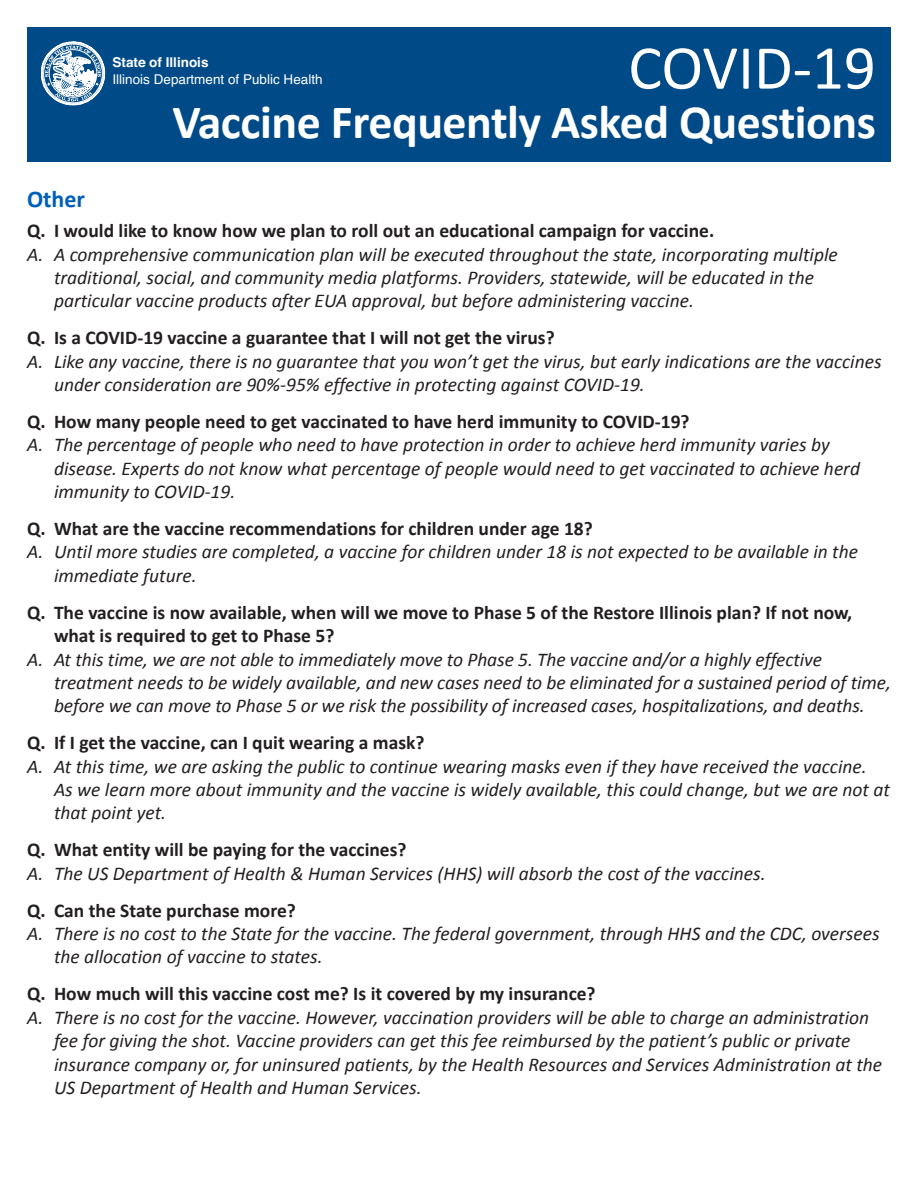
<style>
.page{position:relative;width:918px;height:1188px;background:#fff}
.page>*{position:absolute;margin:0;border:0;box-sizing:border-box;transform-origin:0 0}
.t1{font:63px "Calibri";color:#fff}
.t2{font:700 48px "Calibri";letter-spacing:-.01em;color:#fff}
.Subhead{font:700 24px "Calibri";color:#005fb9}
.Answer{font:italic 19.5px/23.4px "Calibri";color:#231f20}
.Question{font:700 19.5px/23.4px "Calibri";color:#231f20}
.t3{font:13.5px "Helvetica";color:#fff}
.t4{font:700 13.5px "Helvetica";color:#fff}
</style>
<div class="page">
<div style="left:27px;top:27px;width:864px;height:135px;background:#004a87"></div>
<svg style="left:41px;top:42px;width:64px;height:63px"></svg>
<h1 class="t1" style="left:628px;top:28px;width:249px">COVID-19</h1>
<h2 class="t2" style="left:172px;top:91px;width:705px">Vaccine Frequently Asked Questions</h2>
<p class="t4" style="left:113px;top:53px;width:98px">State of Illinois</p>
<p class="t3" style="left:113px;top:70px;width:212px">Illinois Department of Public Health</p>
<p class="Subhead" style="left:27px;top:184px;width:60px">Other</p>
<p class="Question" style="left:27px;top:219px;width:689px">Q. I would like to know how we plan to roll out an educational campaign for vaccine.</p>
<p class="Answer" style="left:54px;top:242px;width:785px;text-indent:-27px">A. A comprehensive communication plan will be executed throughout the state, incorporating multiple traditional, social, and community media platforms. Providers, statewide, will be educated in the particular vaccine products after EUA approval, but before administering vaccine.</p>
<p class="Question" style="left:27px;top:326px;width:529px">Q. Is a COVID-19 vaccine a guarantee that I will not get the virus?</p>
<p class="Answer" style="left:54px;top:349px;width:829px;text-indent:-27px">A. Like any vaccine, there is no guarantee that you won’t get the virus, but early indications are the vaccines under consideration are 90%-95% effective in protecting against COVID-19.</p>
<p class="Question" style="left:27px;top:410px;width:664px">Q. How many people need to get vaccinated to have herd immunity to COVID-19?</p>
<p class="Answer" style="left:54px;top:432px;width:808px;text-indent:-27px">A. The percentage of people who need to have protection in order to achieve herd immunity varies by disease. Experts do not know what percentage of people would need to get vaccinated to achieve herd immunity to COVID-19.</p>
<p class="Question" style="left:27px;top:517px;width:567px">Q. What are the vaccine recommendations for children under age 18?</p>
<p class="Answer" style="left:54px;top:540px;width:806px;text-indent:-27px">A. Until more studies are completed, a vaccine for children under 18 is not expected to be available in the immediate future.</p>
<p class="Question" style="left:54px;top:601px;width:800px;text-indent:-27px">Q. The vaccine is now available, when will we move to Phase 5 of the Restore Illinois plan? If not now, what is required to get to Phase 5?</p>
<p class="Answer" style="left:54px;top:647px;width:838px;text-indent:-27px">A. At this time, we are not able to immediately move to Phase 5. The vaccine and/or a highly effective treatment needs to be widely available, and new cases need to be eliminated for a sustained period of time, before we can move to Phase 5 or we risk the possibility of increased cases, hospitalizations, and deaths.</p>
<p class="Question" style="left:27px;top:731px;width:399px">Q. If I get the vaccine, can I quit wearing a mask?</p>
<p class="Answer" style="left:54px;top:754px;width:837px;text-indent:-27px">A. At this time, we are asking the public to continue wearing masks even if they have received the vaccine.<br>As we learn more about immunity and the vaccine is widely available, this could change, but we are not at that point yet.</p>
<p class="Question" style="left:27px;top:838px;width:381px">Q. What entity will be paying for the vaccines?</p>
<p class="Answer" style="left:27px;top:861px;width:740px">A. The US Department of Health &amp; Human Services (HHS) will absorb the cost of the vaccines.</p>
<p class="Question" style="left:27px;top:898px;width:270px">Q. Can the State purchase more?</p>
<p class="Answer" style="left:54px;top:921px;width:827px;text-indent:-27px">A. There is no cost to the State for the vaccine. The federal government, through HHS and the CDC, oversees the allocation of vaccine to states.</p>
<p class="Question" style="left:27px;top:982px;width:570px">Q. How much will this vaccine cost me? Is it covered by my insurance?</p>
<p class="Answer" style="left:54px;top:1005px;width:830px;text-indent:-27px">A. There is no cost for the vaccine. However, vaccination providers will be able to charge an administration fee for giving the shot. Vaccine providers can get this fee reimbursed by the patient’s public or private insurance company or, for uninsured patients, by the Health Resources and Services Administration at the US Department of Health and Human Services.</p>
</div>
